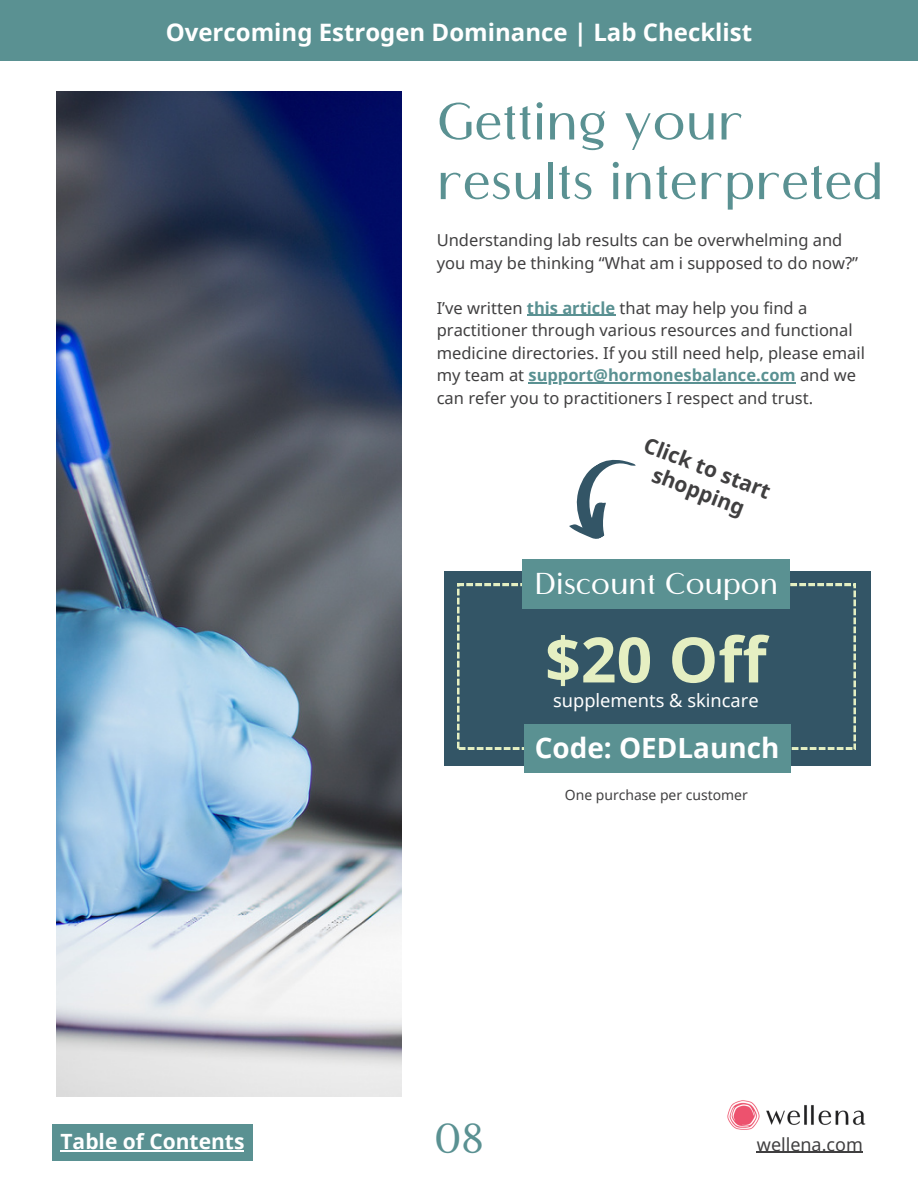
<style>
.page{position:relative;width:918px;height:1188px;background:#fff}
.page>*{position:absolute;margin:0;border:0;box-sizing:border-box;transform-origin:0 0}
.t1{font:700 62.55px "Noto Sans";color:#e5efc2}
.t2{font:600 52.5px/59.7px "Flatline";color:#5a9192}
.t3{font:600 42.15px "Flatline";color:#5a9192}
.t4{font:600 30.15px "Flatline";color:#fff}
.t5{font:700 27.9px "Noto Sans";color:#fff}
.t6{font:700 24px "Noto Sans";color:#fff}
.t7{font:700 21px/24.8px "Noto Sans";color:#403f40;text-align:center}
.t8{font:700 21px "Noto Sans";color:#fff}
.t9{font:18.3px "Noto Sans";color:#fff}
.t10{font:18px "Noto Sans";color:#403f40}
.t11{font:16.5px/22.5px "Noto Sans";color:#403f40}
.t12{font:13.95px "Noto Sans";color:#403f40}
.s1{font-weight:700;color:#5a9192}
</style>
<div class="page">
<div style="left:0;top:0;width:918px;height:60px;background:#5a9192"></div>
<hr style="left:527px;top:315px;width:88px;height:1px;background:#5a9192">
<hr style="left:529px;top:382px;width:267px;height:1px;background:#5a9192">
<hr style="left:757px;top:1152px;width:106px;height:1px;background:#403f40">
<img style="left:56px;top:92px;width:345px;height:1004px">
<img style="left:727px;top:1100px;width:139px;height:30px">
<div style="left:52px;top:1124px;width:201px;height:36px;background:#5a9192"></div>
<hr style="left:61px;top:1151px;width:183px;height:1px;background:#fff">
<div style="left:444px;top:571px;width:426px;height:195px;background:#356"></div>
<svg style="left:457px;top:584px;width:399px;height:165px"></svg>
<div style="left:523px;top:559px;width:267px;height:50px;background:#5a9192"></div>
<div style="left:524px;top:724px;width:267px;height:49px;background:#5a9192"></div>
<svg style="left:569px;top:459px;width:67px;height:80px"></svg>
<h3 class="t6" style="left:166px;top:16px;width:588px">Overcoming Estrogen Dominance | Lab Checklist</h3>
<h2 class="t2" style="left:437px;top:93px;width:448px">Getting your results interpreted</h2>
<p class="t11" style="left:437px;top:229px;width:423px">Understanding lab results can be overwhelming and you may be thinking “What am i supposed to do now?”</p>
<p class="t11" style="left:437px;top:296px;width:430px">I’ve written <span class="s1">this article</span> that may help you find a practitioner through various resources and functional medicine directories. If you still need help, please email my team at <span class="s1">support@hormonesbalance.com</span> and we can refer you to practitioners I respect and trust.</p>
<p class="t7" style="left:650px;top:432px;width:135px;rotate:21deg">Click to start shopping</p>
<h3 class="t4" style="left:535px;top:566px;width:245px">Discount Coupon</h3>
<h1 class="t1" style="left:545px;top:616px;width:223px">$20 Off</h1>
<p class="t9" style="left:553px;top:688px;width:207px">supplements &amp; skincare</p>
<h3 class="t5" style="left:535px;top:728px;width:246px">Code: OEDLaunch</h3>
<p class="t12" style="left:565px;top:785px;width:185px">One purchase per customer</p>
<p class="t8" style="left:61px;top:1127px;width:185px">Table of Contents</p>
<h3 class="t3" style="left:434px;top:1114px;width:51px">08</h3>
<p class="t10" style="left:757px;top:1132px;width:108px">wellena.com</p>
</div>
